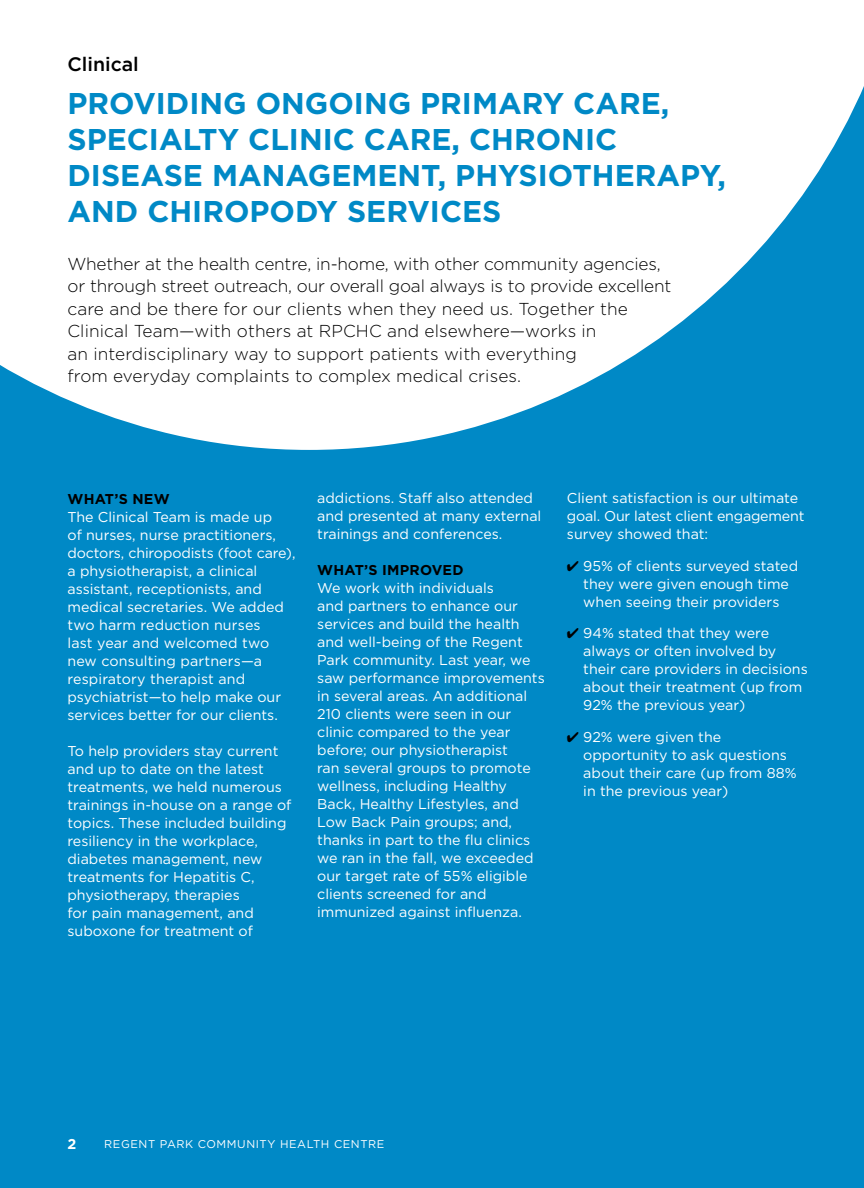
<style>
.page{position:relative;width:864px;height:1188px;background:#0089c6}
.page>*{position:absolute;margin:0;border:0;box-sizing:border-box;transform-origin:0 0}
.t1{font:700 30px/36px "Gotham";color:#0089c6}
.t2{font:500 19.5px "Gotham";color:#000}
.t3{font:300 17.25px/22.5px "Gotham";letter-spacing:.005em;color:#000}
.t4{font:14.25px/18px "Gotham";color:#fff}
.t5{font:700 14.25px "Gotham";letter-spacing:.015em;color:#000}
.t6{font:700 14.25px "Gotham";color:#fff}
.t7{font:11.25px "Gotham";letter-spacing:.05em;color:#fff}
.s1{color:#000}
</style>
<div class="page">
<svg style="left:0;top:0;width:864px;height:450px;fill:#fff"></svg>
<h2 class="t2" style="left:68px;top:51px;width:73px">Clinical</h2>
<h1 class="t1" style="left:68px;top:85px;width:660px">PROVIDING ONGOING PRIMARY CARE,<br>SPECIALTY CLINIC CARE, CHRONIC<br>DISEASE MANAGEMENT, PHYSIOTHERAPY,<br>AND CHIROPODY SERVICES</h1>
<p class="t3" style="left:68px;top:252px;width:605px">Whether at the health centre, in-home, with other community agencies, or through street outreach, our overall goal always is to provide excellent care and be there for our clients when they need us. Together the Clinical Team—with others at RPCHC and elsewhere—works in<br>an interdisciplinary way to support patients with everything<br>from everyday complaints to complex medical crises.</p>
<p class="t5" style="left:68px;top:489px;width:104px">WHAT’S NEW</p>
<p class="t4" style="left:68px;top:507px;width:230px">The Clinical Team is made up<br>of nurses, nurse practitioners, doctors, chiropodists (foot care), a physiotherapist, a clinical assistant, receptionists, and medical secretaries. We added two harm reduction nurses<br>last year and welcomed two new consulting partners—a respiratory therapist and psychiatrist—to help make our services better for our clients.</p>
<p class="t4" style="left:68px;top:741px;width:226px">To help providers stay current and up to date on the latest treatments, we held numerous trainings in-house on a range of topics. These included building resiliency in the workplace, diabetes management, new treatments for Hepatitis C, physiotherapy, therapies<br>for pain management, and suboxone for treatment of</p>
<p class="t4" style="left:317px;top:489px;width:226px">addictions. Staff also attended and presented at many external trainings and conferences.</p>
<p class="t5" style="left:317px;top:561px;width:148px">WHAT’S IMPROVED</p>
<p class="t4" style="left:317px;top:579px;width:229px">We work with individuals<br>and partners to enhance our services and build the health and well-being of the Regent<br>Park community. Last year, we saw performance improvements in several areas. An additional<br>210 clients were seen in our clinic compared to the year before; our physiotherapist<br>ran several groups to promote wellness, including Healthy<br>Back, Healthy Lifestyles, and<br>Low Back Pain groups; and, thanks in part to the flu clinics we ran in the fall, we exceeded our target rate of 55% eligible clients screened for and immunized against influenza.</p>
<p class="t4" style="left:567px;top:489px;width:239px">Client satisfaction is our ultimate goal. Our latest client engagement survey showed that:</p>
<p class="t4" style="left:567px;top:556px;width:233px;text-align:center"><span class="s1">✔</span> 95% of clients surveyed stated they were given enough time when seeing their providers</p>
<p class="t4" style="left:583px;top:624px;width:226px;text-indent:-16px"><span class="s1">✔</span> 94% stated that they were always or often involved by their care providers in decisions about their treatment (up from<br>92% the previous year)</p>
<p class="t4" style="left:583px;top:727px;width:215px;text-indent:-16px"><span class="s1">✔</span> 92% were given the opportunity to ask questions about their care (up from 88% in the previous year)</p>
<p class="t6" style="left:68px;top:1134px;width:10px">2</p>
<p class="t7" style="left:104px;top:1136px;width:282px">REGENT PARK COMMUNITY HEALTH CENTRE</p>
</div>
